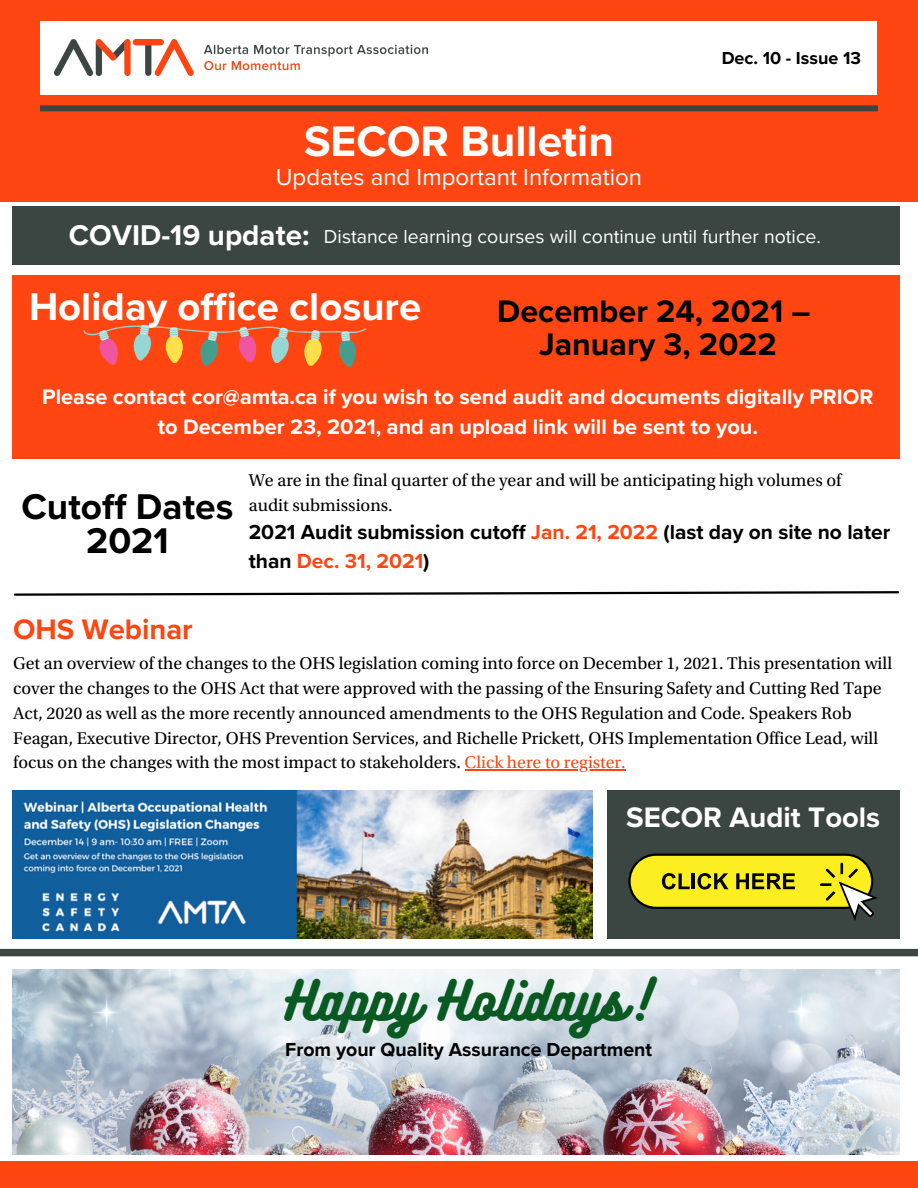
<style>
.page{position:relative;width:918px;height:1188px;background:#fff}
.page>*{position:absolute;margin:0;border:0;box-sizing:border-box;transform-origin:0 0}
.t1{font:48.75px "Bukhari Script";color:#0a5922}
.t2{font:700 44.25px "Proxima Nova";color:#fff}
.t3{font:700 40.05px "Proxima Nova";color:#fff}
.t4{font:700 37.05px "Proxima Nova";color:#000}
.t5{font:700 32.25px "Proxima Nova";color:#000}
.t6{font:700 29.55px "Proxima Nova";color:#fff}
.t7{font:700 29.25px "Proxima Nova";color:#fff}
.t8{font:700 29.25px "Proxima Nova";color:#ff4612}
.t9{font:24px "Proxima Nova";color:#fff}
.t10{font:700 21.75px/30.3px "Proxima Nova";color:#fff;text-align:center}
.t11{font:700 21px/29.2px "Proxima Nova";color:#000}
.t12{font:19.5px "Proxima Nova";color:#fff}
.t13{font:700 19.5px "Proxima Nova";color:#000}
.t14{font:18px "Utopia Std";color:#000}
.t15{font:700 18px "Proxima Nova";color:#000}
.t16{font:17.85px/24.8px "Utopia Std";color:#000}
.s1{color:#ff4612}
</style>
<div class="page">
<div style="left:0;top:0;width:918px;height:201px;background:#ff4612"></div>
<div style="left:40px;top:22px;width:837px;height:73px;background:#fff"></div>
<svg style="left:40px;top:105px;width:837px;height:7px;background:#56453b"></svg>
<img style="left:54px;top:40px;width:374px;height:36px">
<div style="left:12px;top:207px;width:888px;height:58px;background:#3b4542"></div>
<div style="left:12px;top:275px;width:888px;height:183px;background:#ff4612"></div>
<svg style="left:83px;top:325px;width:283px;height:42px"></svg>
<div style="left:0;top:1161px;width:918px;height:27px;background:#ff4612"></div>
<img style="left:12px;top:790px;width:581px;height:138px">
<svg style="left:0;top:928px;width:918px;height:42px"></svg>
<img style="left:12px;top:970px;width:888px;height:184px">
<svg style="left:13px;top:591px;width:887px;height:5px"></svg>
<div style="left:607px;top:790px;width:292px;height:149px;background:#3b4542"></div>
<div style="left:629px;top:855px;width:243px;height:53px;background:#fcee21;border-radius:27px"></div>
<div style="left:628px;top:854px;width:245px;height:55px;border:2px solid #000;border-radius:27px"></div>
<svg style="left:662px;top:873px;width:28px;height:16px"></svg>
<hr style="left:692px;top:873px;width:3px;height:16px;background:#000">
<svg style="left:698px;top:873px;width:30px;height:16px"></svg>
<svg style="left:736px;top:873px;width:59px;height:16px"></svg>
<svg style="left:819px;top:862px;width:59px;height:59px"></svg>
<hr style="left:465px;top:770px;width:161px;height:1px;background:#ff4612">
<p class="t15" style="left:722px;top:50px;width:141px">Dec. 10 - Issue 13</p>
<p class="t2" style="left:304px;top:121px;width:311px">SECOR Bulletin</p>
<p class="t9" style="left:276px;top:166px;width:368px">Updates and Important Information</p>
<p class="t6" style="left:69px;top:222px;width:242px">COVID-19 update:</p>
<p class="t12" style="left:324px;top:228px;width:499px">Distance learning courses will continue until further notice.</p>
<p class="t3" style="left:29px;top:288px;width:394px">Holiday office closure</p>
<p class="t5" style="left:497px;top:296px;width:315px">December 24, 2021 –</p>
<p class="t5" style="left:539px;top:330px;width:239px">January 3, 2022</p>
<p class="t10" style="left:42px;top:382px;width:833px">Please contact cor@amta.ca if you wish to send audit and documents digitally PRIOR to December 23, 2021, and an upload link will be sent to you.</p>
<p class="t4" style="left:22px;top:490px;width:213px">Cutoff Dates</p>
<p class="t4" style="left:86px;top:524px;width:84px">2021</p>
<p class="t14" style="left:249px;top:473px;width:594px">We are in the final quarter of the year and will be anticipating high volumes of</p>
<p class="t14" style="left:249px;top:498px;width:146px">audit submissions.</p>
<p class="t11" style="left:249px;top:518px;width:643px">2021 Audit submission cutoff <span class="s1">Jan. 21, 2022</span> (last day on site no later than <span class="s1">Dec. 31, 2021</span>)</p>
<p class="t8" style="left:13px;top:616px;width:181px">OHS Webinar</p>
<p class="t16" style="left:13px;top:653px;width:880px">Get an overview of the changes to the OHS legislation coming into force on December 1, 2021. This presentation will cover the changes to the OHS Act that were approved with the passing of the Ensuring Safety and Cutting Red Tape Act, 2020 as well as the more recently announced amendments to the OHS Regulation and Code. Speakers Rob Feagan, Executive Director, OHS Prevention Services, and Richelle Prickett, OHS Implementation Office Lead, will focus on the changes with the most impact to stakeholders. <span class="s1">Click here to register.</span></p>
<p class="t7" style="left:626px;top:804px;width:256px">SECOR Audit Tools</p>
<p class="t1" style="left:286px;top:969px;width:368px">Happy Holidays!</p>
<p class="t13" style="left:285px;top:1040px;width:368px">From your Quality Assurance Department</p>
</div>
